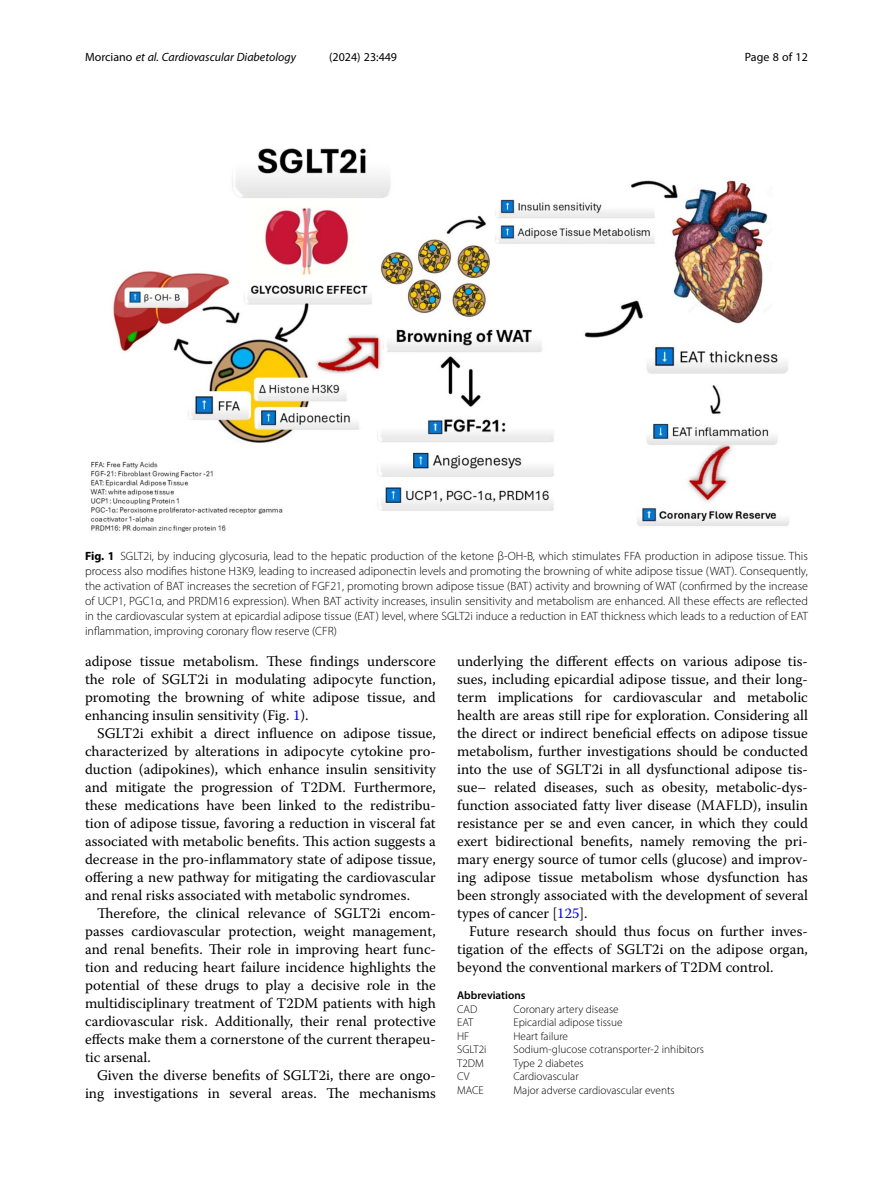
<style>
.page{position:relative;width:893px;height:1191px;background:#fff}
.page>*{position:absolute;margin:0;border:0;box-sizing:border-box;transform-origin:0 0}
.Body_Text_Indent{font:14.7px/18px "Warnock Pro";color:#000;text-align:justify}
.Body_Text{font:14.7px/18px "Warnock Pro";color:#000;text-align:justify}
.Figure_Caption{font:300 12px/15px "Myriad Pro";color:#000;text-align:justify}
.t1{font:italic 12px "Myriad Pro";color:#000}
.t2{font:12px "Myriad Pro";color:#000}
.Abbreviation_Para_1{font:300 11.25px "Myriad Pro";color:#000}
.Abbrevation_Heading{font:600 11.25px "Myriad Pro";color:#000}
.s1{font-style:normal}
.s2{font-weight:700}
.s3{color:#00f}
</style>
<div class="page">
<img style="left:90px;top:148px;width:699px;height:384px">
<p class="t1" style="left:85px;top:50px;width:212px"><span class="s1">Morciano</span> et al. Cardiovascular Diabetology</p>
<p class="t2" style="left:329px;top:50px;width:70px">(2024) 23:449</p>
<p class="t2" style="left:745px;top:50px;width:65px">Page 8 of 12</p>
<p class="Figure_Caption" style="left:85px;top:548px;width:724px"><span class="s2">Fig. 1</span> SGLT2i, by inducing glycosuria, lead to the hepatic production of the ketone β-OH-B, which stimulates FFA production in adipose tissue. This process also modifies histone H3K9, leading to increased adiponectin levels and promoting the browning of white adipose tissue (WAT). Consequently, the activation of BAT increases the secretion of FGF21, promoting brown adipose tissue (BAT) activity and browning of WAT (confirmed by the increase of UCP1, PGC1α, and PRDM16 expression). When BAT activity increases, insulin sensitivity and metabolism are enhanced. All these effects are reflected in the cardiovascular system at epicardial adipose tissue (EAT) level, where SGLT2i induce a reduction in EAT thickness which leads to a reduction of EAT inflammation, improving coronary flow reserve (CFR)</p>
<p class="Body_Text" style="left:85px;top:652px;width:352px">adipose tissue metabolism. These findings underscore the role of SGLT2i in modulating adipocyte function, promoting the browning of white adipose tissue, and enhancing insulin sensitivity (Fig. <span class="s3">1</span>).</p>
<p class="Body_Text_Indent" style="left:85px;top:724px;width:352px;text-indent:12px">SGLT2i exhibit a direct influence on adipose tissue, characterized by alterations in adipocyte cytokine pro&shy;duction (adipokines), which enhance insulin sensitivity and mitigate the progression of T2DM. Furthermore, these medications have been linked to the redistribu&shy;tion of adipose tissue, favoring a reduction in visceral fat associated with metabolic benefits. This action suggests a decrease in the pro-inflammatory state of adipose tissue, offering a new pathway for mitigating the cardiovascular and renal risks associated with metabolic syndromes.</p>
<p class="Body_Text_Indent" style="left:85px;top:904px;width:352px;text-indent:12px">Therefore, the clinical relevance of SGLT2i encom&shy;passes cardiovascular protection, weight management, and renal benefits. Their role in improving heart func&shy;tion and reducing heart failure incidence highlights the potential of these drugs to play a decisive role in the multidisciplinary treatment of T2DM patients with high cardiovascular risk. Additionally, their renal protective effects make them a cornerstone of the current therapeu&shy;tic arsenal.</p>
<p class="Body_Text_Indent" style="left:85px;top:1066px;width:352px;text-align:right">Given the diverse benefits of SGLT2i, there are ongo&shy;ing investigations in several areas. The mechanisms</p>
<p class="Body_Text_Indent" style="left:457px;top:652px;width:352px">underlying the different effects on various adipose tis&shy;sues, including epicardial adipose tissue, and their long&shy;term implications for cardiovascular and metabolic health are areas still ripe for exploration. Considering all the direct or indirect beneficial effects on adipose tissue metabolism, further investigations should be conducted into the use of SGLT2i in all dysfunctional adipose tis&shy;sue– related diseases, such as obesity, metabolic-dys&shy;function associated fatty liver disease (MAFLD), insulin resistance per se and even cancer, in which they could exert bidirectional benefits, namely removing the pri&shy;mary energy source of tumor cells (glucose) and improv&shy;ing adipose tissue metabolism whose dysfunction has been strongly associated with the development of several types of cancer [<span class="s3">125</span>].</p>
<p class="Body_Text_Indent" style="left:457px;top:922px;width:352px;text-indent:12px">Future research should thus focus on further inves&shy;tigation of the effects of SGLT2i on the adipose organ, beyond the conventional markers of T2DM control.</p>
<p class="Abbrevation_Heading" style="left:457px;top:988px;width:70px">Abbreviations</p>
<p class="Abbreviation_Para_1" style="left:457px;top:1002px;width:22px">CAD</p>
<p class="Abbreviation_Para_1" style="left:513px;top:1002px;width:107px">Coronary artery disease</p>
<p class="Abbreviation_Para_1" style="left:457px;top:1015px;width:18px">EAT</p>
<p class="Abbreviation_Para_1" style="left:513px;top:1015px;width:111px">Epicardial adipose tissue</p>
<p class="Abbreviation_Para_1" style="left:457px;top:1029px;width:14px">HF</p>
<p class="Abbreviation_Para_1" style="left:513px;top:1029px;width:56px">Heart failure</p>
<p class="Abbreviation_Para_1" style="left:457px;top:1042px;width:31px">SGLT2i</p>
<p class="Abbreviation_Para_1" style="left:513px;top:1042px;width:192px">Sodium-glucose cotransporter-2 inhibitors</p>
<p class="Abbreviation_Para_1" style="left:457px;top:1056px;width:28px">T2DM</p>
<p class="Abbreviation_Para_1" style="left:513px;top:1056px;width:72px">Type 2 diabetes</p>
<p class="Abbreviation_Para_1" style="left:457px;top:1069px;width:14px">CV</p>
<p class="Abbreviation_Para_1" style="left:513px;top:1069px;width:67px">Cardiovascular</p>
<p class="Abbreviation_Para_1" style="left:457px;top:1083px;width:28px">MACE</p>
<p class="Abbreviation_Para_1" style="left:513px;top:1083px;width:163px">Major adverse cardiovascular events</p>
</div>
